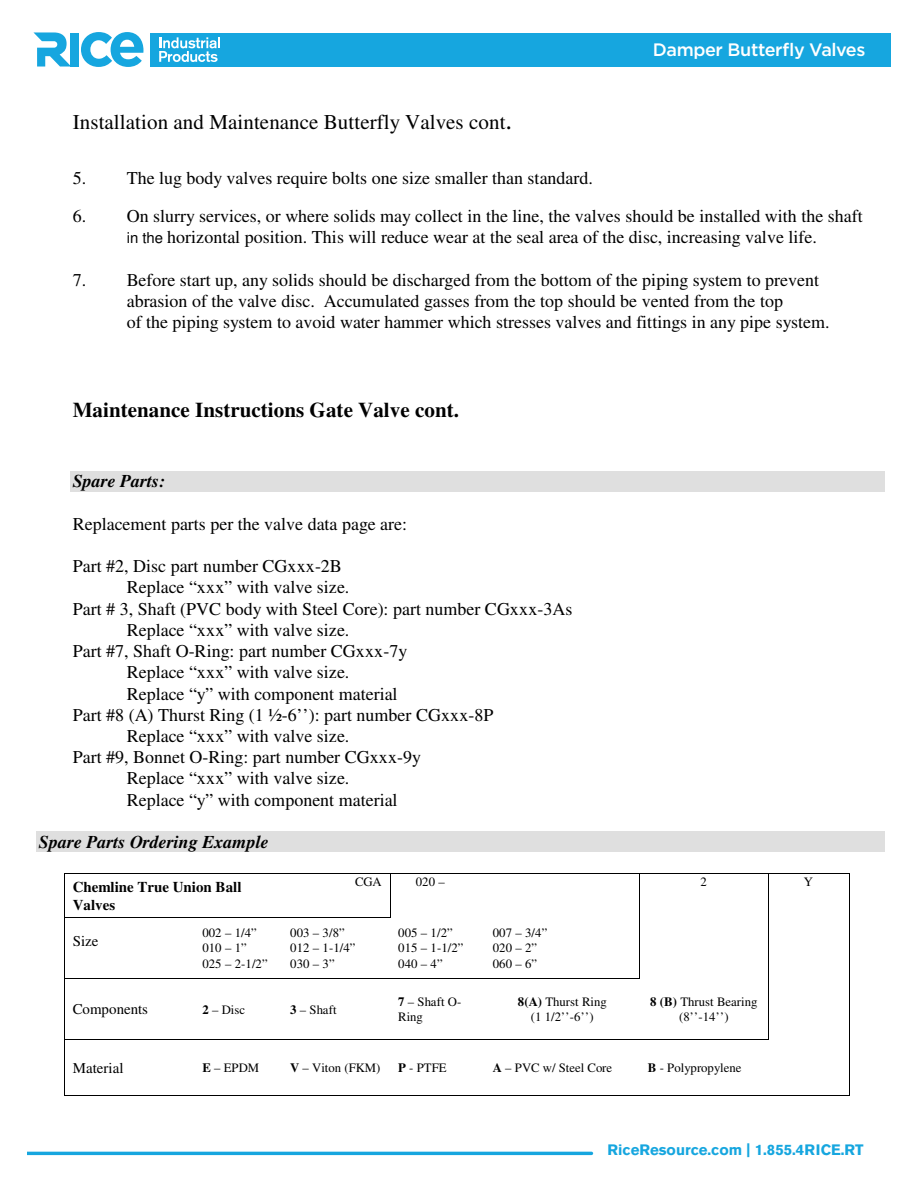
<style>
.page{position:relative;width:918px;height:1188px;background:#fff}
.page>*{position:absolute;margin:0;border:0;box-sizing:border-box;transform-origin:0 0}
.t1{font:21px "Times";letter-spacing:.005em;color:#000}
.t2{font:700 21px "Times";color:#000}
.t3{font:18px/21.3px "Times";color:#000;text-align:center}
.t4{font:italic 700 18px "Times";color:#000}
.Head_Level_5_G_Mediy{font:500 18px "Gotham";letter-spacing:-.025em;color:#fff}
.t5{font:700 15px "Akzidenz Grotesk Std";color:#16a6df}
.t6{font:700 15px/17.4px "Times";color:#000}
.t7{font:15px "Times";letter-spacing:.005em;color:#000}
.t8{font:12.75px/15.1px "Times";color:#000}
.s1{font-size:27px}
.s2{font-family:"Helvetica";font-size:15px}
.s3{font-weight:700}
</style>
<div class="page">
<div style="left:150px;top:33px;width:741px;height:33px;background:#16a6df"></div>
<svg style="left:81px;top:32px;width:62px;height:35px"></svg>
<div style="left:70px;top:33px;width:9px;height:34px;background:#16a6df"></div>
<svg style="left:33px;top:32px;width:37px;height:35px"></svg>
<hr style="left:27px;top:1152px;width:566px;height:3px;background:#16a6df">
<svg style="left:159px;top:37px;width:61px;height:25px"></svg>
<div style="left:71px;top:471px;width:814px;height:20px;background:#dfdfdf"></div>
<div style="left:37px;top:831px;width:848px;height:21px;background:#dfdfdf"></div>
<hr style="left:65px;top:873px;width:194px;height:1px;background:#000">
<svg style="left:259px;top:873px;width:18px;height:1px"></svg>
<hr style="left:277px;top:873px;width:113px;height:1px;background:#000">
<svg style="left:390px;top:873px;width:18px;height:1px"></svg>
<hr style="left:408px;top:873px;width:231px;height:1px;background:#000">
<hr style="left:640px;top:873px;width:128px;height:1px;background:#000">
<hr style="left:768px;top:873px;width:81px;height:1px;background:#000">
<hr style="left:64px;top:874px;width:1px;height:43px;background:#000">
<hr style="left:390px;top:874px;width:1px;height:43px;background:#000">
<hr style="left:639px;top:874px;width:1px;height:43px;background:#000">
<hr style="left:768px;top:874px;width:1px;height:43px;background:#000">
<hr style="left:849px;top:874px;width:1px;height:43px;background:#000">
<hr style="left:65px;top:917px;width:129px;height:1px;background:#000">
<hr style="left:195px;top:917px;width:64px;height:1px;background:#000">
<svg style="left:259px;top:917px;width:24px;height:1px"></svg>
<hr style="left:283px;top:917px;width:107px;height:1px;background:#000">
<hr style="left:64px;top:918px;width:1px;height:60px;background:#000">
<hr style="left:639px;top:918px;width:1px;height:60px;background:#000">
<hr style="left:768px;top:918px;width:1px;height:60px;background:#000">
<hr style="left:849px;top:918px;width:1px;height:60px;background:#000">
<hr style="left:65px;top:978px;width:129px;height:1px;background:#000">
<hr style="left:195px;top:978px;width:87px;height:1px;background:#000">
<hr style="left:283px;top:978px;width:107px;height:1px;background:#000">
<hr style="left:391px;top:978px;width:94px;height:1px;background:#000">
<hr style="left:485px;top:978px;width:154px;height:1px;background:#000">
<hr style="left:64px;top:979px;width:1px;height:60px;background:#000">
<hr style="left:768px;top:979px;width:1px;height:60px;background:#000">
<hr style="left:849px;top:979px;width:1px;height:60px;background:#000">
<hr style="left:65px;top:1039px;width:129px;height:1px;background:#000">
<hr style="left:195px;top:1039px;width:87px;height:1px;background:#000">
<hr style="left:283px;top:1039px;width:107px;height:1px;background:#000">
<hr style="left:391px;top:1039px;width:94px;height:1px;background:#000">
<hr style="left:485px;top:1039px;width:155px;height:1px;background:#000">
<hr style="left:640px;top:1039px;width:128px;height:1px;background:#000">
<hr style="left:64px;top:1040px;width:1px;height:55px;background:#000">
<hr style="left:65px;top:1095px;width:129px;height:1px;background:#000">
<hr style="left:194px;top:1095px;width:88px;height:1px;background:#000">
<hr style="left:282px;top:1095px;width:108px;height:1px;background:#000">
<hr style="left:390px;top:1095px;width:95px;height:1px;background:#000">
<hr style="left:484px;top:1095px;width:156px;height:1px;background:#000">
<hr style="left:639px;top:1095px;width:129px;height:1px;background:#000">
<hr style="left:768px;top:1095px;width:81px;height:1px;background:#000">
<hr style="left:849px;top:1040px;width:1px;height:55px;background:#000">
<p class="Head_Level_5_G_Mediy" style="left:653px;top:38px;width:214px">Damper Butterfly Valves</p>
<p class="t1" style="left:73px;top:114px;width:441px">Installation and Maintenance Butterfly Valves cont<span class="s1">.</span></p>
<p class="t3" style="left:73px;top:169px;width:522px">5. The lug body valves require bolts one size smaller than standard.</p>
<p class="t3" style="left:73px;top:207px;width:791px">6. On slurry services, or where solids may collect in the line, the valves should be installed with the shaft <span class="s2">in the</span> horizontal position. This will reduce wear at the seal area of the disc, increasing valve life.</p>
<p class="t3" style="left:127px;top:271px;width:704px;text-align:left;text-indent:-54px">7. Before start up, any solids should be discharged from the bottom of the piping system to prevent abrasion of the valve disc. Accumulated gasses from the top should be vented from the top<br>of the piping system to avoid water hammer which stresses valves and fittings in any pipe system.</p>
<p class="t2" style="left:73px;top:402px;width:388px">Maintenance Instructions Gate Valve cont.</p>
<p class="t4" style="left:73px;top:475px;width:94px">Spare Parts:</p>
<p class="t3" style="left:73px;top:515px;width:336px">Replacement parts per the valve data page are:</p>
<p class="t3" style="left:73px;top:557px;width:271px">Part #2, Disc part number CGxxx-2B</p>
<p class="t3" style="left:127px;top:578px;width:224px">Replace “xxx” with valve size.</p>
<p class="t3" style="left:73px;top:600px;width:501px">Part # 3, Shaft (PVC body with Steel Core): part number CGxxx-3As</p>
<p class="t3" style="left:127px;top:621px;width:224px">Replace “xxx” with valve size.</p>
<p class="t3" style="left:73px;top:642px;width:336px">Part #7, Shaft O-Ring: part number CGxxx-7y</p>
<p class="t3" style="left:127px;top:663px;width:224px">Replace “xxx” with valve size.</p>
<p class="t3" style="left:127px;top:685px;width:272px">Replace “y” with component material</p>
<p class="t3" style="left:73px;top:706px;width:422px">Part #8 (A) Thurst Ring (1 ½-6’’): part number CGxxx-8P</p>
<p class="t3" style="left:127px;top:727px;width:224px">Replace “xxx” with valve size.</p>
<p class="t3" style="left:73px;top:748px;width:350px">Part #9, Bonnet O-Ring: part number CGxxx-9y</p>
<p class="t3" style="left:127px;top:770px;width:224px">Replace “xxx” with valve size.</p>
<p class="t3" style="left:127px;top:791px;width:272px">Replace “y” with component material</p>
<p class="t4" style="left:39px;top:836px;width:231px">Spare Parts Ordering Example</p>
<p class="t6" style="left:73px;top:880px;width:170px">Chemline True Union Ball<br>Valves</p>
<p class="t8" style="left:355px;top:876px;width:28px">CGA</p>
<p class="t8" style="left:416px;top:876px;width:31px">020 –</p>
<p class="t8" style="left:701px;top:876px;width:8px">2</p>
<p class="t8" style="left:804px;top:876px;width:11px">Y</p>
<p class="t7" style="left:73px;top:935px;width:27px">Size</p>
<p class="t8" style="left:202px;top:927px;width:67px">002 – 1/4”<br>010 – 1”<br>025 – 2-1/2”</p>
<p class="t8" style="left:290px;top:927px;width:67px">003 – 3/8”<br>012 – 1-1/4”<br>030 – 3”</p>
<p class="t8" style="left:398px;top:927px;width:67px">005 – 1/2”<br>015 – 1-1/2”<br>040 – 4”</p>
<p class="t8" style="left:493px;top:927px;width:56px">007 – 3/4”<br>020 – 2”<br>060 – 6”</p>
<p class="t7" style="left:73px;top:1004px;width:77px">Components</p>
<p class="t8" style="left:202px;top:1003px;width:44px"><span class="s3">2</span> – Disc</p>
<p class="t8" style="left:290px;top:1003px;width:48px"><span class="s3">3</span> – Shaft</p>
<p class="t8" style="left:398px;top:995px;width:65px"><span class="s3">7</span> – Shaft O-<br>Ring</p>
<p class="t8" style="left:518px;top:995px;width:90px;text-align:center"><span class="s3">8(A)</span> Thurst Ring (1 1/2’’-6’’)</p>
<p class="t8" style="left:650px;top:995px;width:109px;text-align:center"><span class="s3">8 (B)</span> Thrust Bearing (8’’-14’’)</p>
<p class="t7" style="left:73px;top:1063px;width:52px">Material</p>
<p class="t8" style="left:202px;top:1062px;width:58px"><span class="s3">E</span> – EPDM</p>
<p class="t8" style="left:290px;top:1062px;width:92px"><span class="s3">V</span> – Viton (FKM)</p>
<p class="t8" style="left:398px;top:1062px;width:50px"><span class="s3">P</span> - PTFE</p>
<p class="t8" style="left:493px;top:1062px;width:121px"><span class="s3">A</span> – PVC w/ Steel Core</p>
<p class="t8" style="left:648px;top:1062px;width:95px"><span class="s3">B</span> - Polypropylene</p>
<p class="t5" style="left:608px;top:1141px;width:258px">RiceResource.com | 1.855.4RICE.RT</p>
</div>
